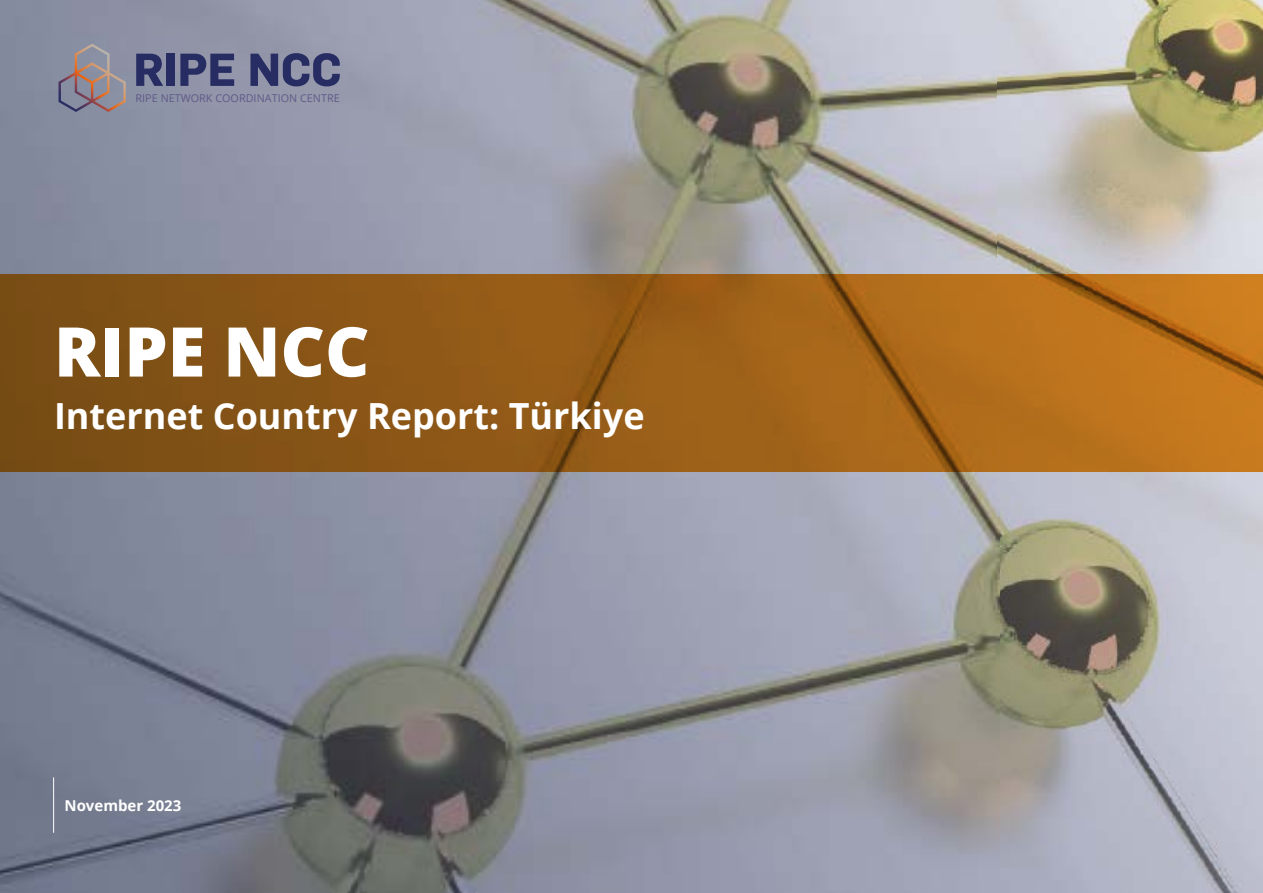
<style>
.page{position:relative;width:1263px;height:893px;background:#fff}
.page>*{position:absolute;margin:0;border:0;box-sizing:border-box;transform-origin:0 0}
.t1{font:800 68.7px "Open Sans";color:#fff}
.t2{font:700 36px "Open Sans";color:#fff}
.t3{font:700 15px "Open Sans";color:#fff}
.t4{font:10.8px "Open Sans";letter-spacing:.005em;color:#5f5987}
</style>
<div class="page">
<img style="left:0;top:0;width:997px;height:274px">
<img style="left:997px;top:0;width:266px;height:893px">
<img style="left:0;top:472px;width:1000px;height:421px">
<svg style="left:0;top:274px;width:1263px;height:198px;background:#9b5f18"></svg>
<svg style="left:136px;top:54px;width:27px;height:32px"></svg>
<div style="left:167px;top:54px;width:8px;height:32px;background:#272d63"></div>
<svg style="left:180px;top:54px;width:54px;height:32px;background:#51557e"></svg>
<svg style="left:250px;top:53px;width:90px;height:33px;background:#565b82"></svg>
<svg style="left:59px;top:44px;width:67px;height:68px;background:#908893"></svg>
<hr style="left:53px;top:777px;width:1px;height:56px;background:#fff">
<p class="t4" style="left:136px;top:91px;width:206px">RIPE NETWORK COORDINATION CENTRE</p>
<h1 class="t1" style="left:54px;top:299px;width:317px">RIPE NCC</h1>
<h2 class="t2" style="left:54px;top:391px;width:592px">Internet Country Report: Türkiye</h2>
<h3 class="t3" style="left:64px;top:795px;width:118px">November 2023</h3>
</div>
